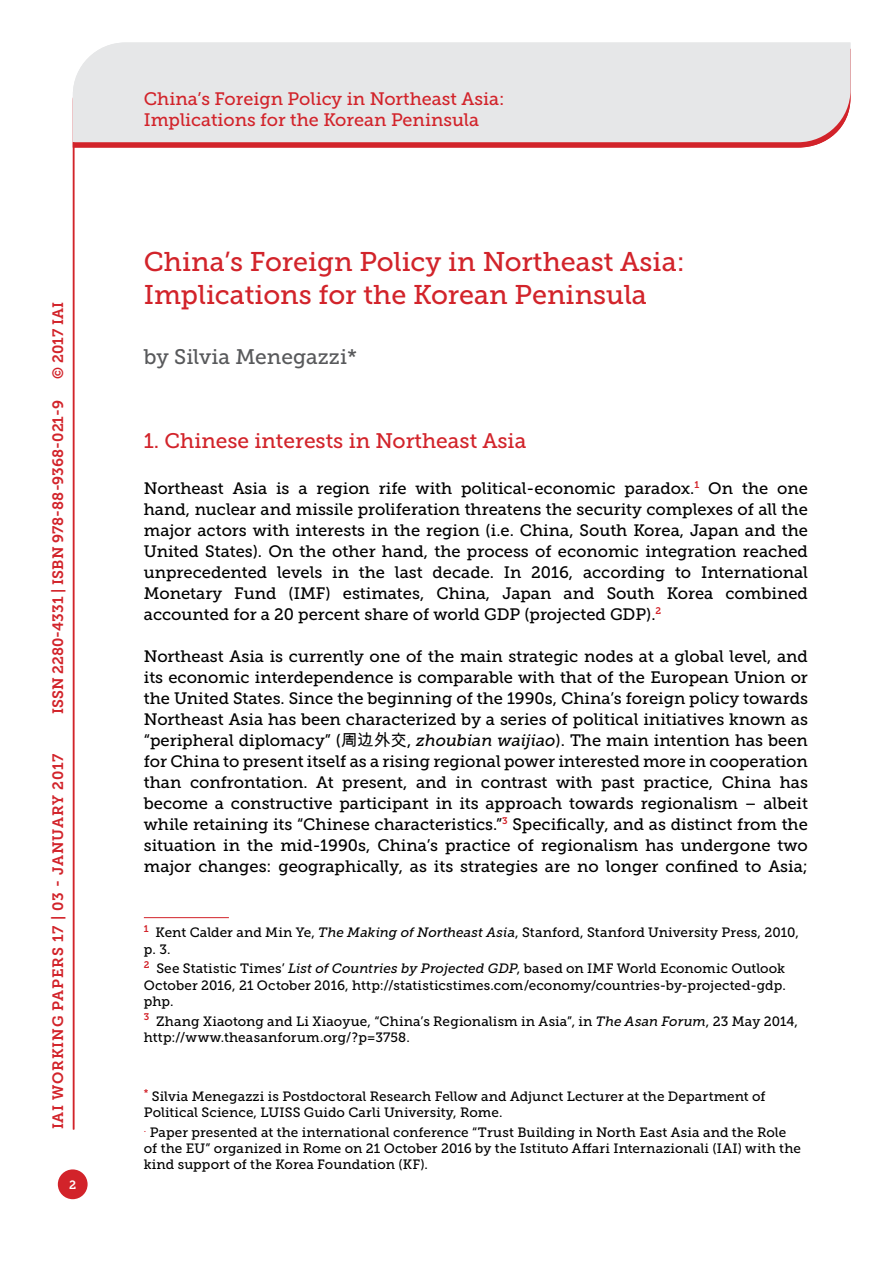
<style>
.page{position:relative;width:893px;height:1263px;background:#fff}
.page>*{position:absolute;margin:0;border:0;box-sizing:border-box;transform-origin:0 0}
.t1{font:27px/32.4px "Museo Slab 500";color:#d2232a}
.t2{font:21px "Museo Slab 500";color:#d2232a}
.t3{font:21px "Museo Slab 500";color:#58595b}
.t4{font:18px/21.6px "Museo Slab 500";color:#d2232a}
.t5{font:16.5px/21px "Museo Slab 500";color:#000;text-align:justify}
.t6{font:15px "Museo Slab 700";color:#d2232a}
.t7{font:15px "Museo Slab 700";letter-spacing:.05em;color:#d2232a}
.t8{font:13.5px/16.2px "Museo Slab 500";letter-spacing:.005em;color:#000}
.t9{font:12px "Museo Slab 700";color:#fff}
.s1{font-family:"Arial Unicode MS"}
.s2{font-style:italic}
</style>
<div class="page">
<div style="left:58px;top:1169px;width:30px;height:30px;background:#d2232a;border-radius:50%"></div>
<svg style="left:74px;top:142px;width:749px;height:6px;background:#d4343a"></svg>
<div style="left:73px;top:43px;width:777px;height:99px;background:#e6e7e8"></div>
<hr style="left:144px;top:917px;width:85px;height:1px;background:#d2232a">
<hr style="left:73px;top:142px;width:1px;height:987px;background:#d2232a">
<p class="t6" style="left:50px;top:379px;width:78px;rotate:-90deg">© 2017 IAI</p>
<p class="t6" style="left:49px;top:714px;width:316px;rotate:-90deg">ISSN 2280-4331 | ISBN 978-88-9368-021-9</p>
<p class="t7" style="left:50px;top:1129px;width:377px;rotate:-90deg">IAI WORKING PAPERS 17 | 03 - JANUARY 2017</p>
<p class="t9" style="left:69px;top:1178px;width:9px">2</p>
<p class="t4" style="left:144px;top:88px;width:362px">China’s Foreign Policy in Northeast Asia:<br>Implications for the Korean Peninsula</p>
<h1 class="t1" style="left:144px;top:246px;width:542px">China’s Foreign Policy in Northeast Asia:<br>Implications for the Korean Peninsula</h1>
<p class="t3" style="left:144px;top:345px;width:215px">by Silvia Menegazzi*</p>
<p class="t2" style="left:144px;top:429px;width:384px">1. Chinese interests in Northeast Asia</p>
<p class="t5" style="left:144px;top:478px;width:666px">Northeast Asia is a region rife with political-economic paradox.<sup>1</sup> On the one hand, nuclear and missile proliferation threatens the security complexes of all the major actors with interests in the region (i.e. China, South Korea, Japan and the United States). On the other hand, the process of economic integration reached unprecedented levels in the last decade. In 2016, according to International Monetary Fund (IMF) estimates, China, Japan and South Korea combined accounted for a 20 percent share of world GDP (projected GDP).<sup>2</sup></p>
<p class="t5" style="left:144px;top:646px;width:666px">Northeast Asia is currently one of the main strategic nodes at a global level, and its economic interdependence is comparable with that of the European Union or the United States. Since the beginning of the 1990s, China’s foreign policy towards Northeast Asia has been characterized by a series of political initiatives known as “peripheral diplomacy” (<span class="s1">周边外交</span>, <span class="s2">zhoubian waijiao</span>). The main intention has been for China to present itself as a rising regional power interested more in cooperation than confrontation. At present, and in contrast with past practice, China has become a constructive participant in its approach towards regionalism – albeit while retaining its “Chinese characteristics.”<sup>3</sup> Specifically, and as distinct from the situation in the mid-1990s, China’s practice of regionalism has undergone two major changes: geographically, as its strategies are no longer confined to Asia;</p>
<p class="t8" style="left:144px;top:925px;width:657px"><sup>1</sup> Kent Calder and Min Ye, <span class="s2">The Making of Northeast Asia</span>, Stanford, Stanford University Press, 2010, p. 3.</p>
<p class="t8" style="left:144px;top:961px;width:643px;text-align:justify"><sup>2</sup> See Statistic Times’ <span class="s2">List of Countries by Projected GDP</span>, based on IMF World Economic Outlook October 2016, 21 October 2016, http://statisticstimes.com/economy/countries-by-projected-gdp. php.</p>
<p class="t8" style="left:144px;top:1013px;width:656px"><sup>3</sup> Zhang Xiaotong and Li Xiaoyue, “China’s Regionalism in Asia”, in <span class="s2">The Asan Forum</span>, 23 May 2014, http://www.theasanforum.org/?p=3758.</p>
<p class="t8" style="left:144px;top:1088px;width:623px"><sup>*</sup> Silvia Menegazzi is Postdoctoral Research Fellow and Adjunct Lecturer at the Department of<br>Political Science, LUISS Guido Carli University, Rome.</p>
<p class="t8" style="left:144px;top:1124px;width:658px"><sup>.</sup> Paper presented at the international conference “Trust Building in North East Asia and the Role of the EU” organized in Rome on 21 October 2016 by the Istituto Affari Internazionali (IAI) with the kind support of the Korea Foundation (KF).</p>
</div>
